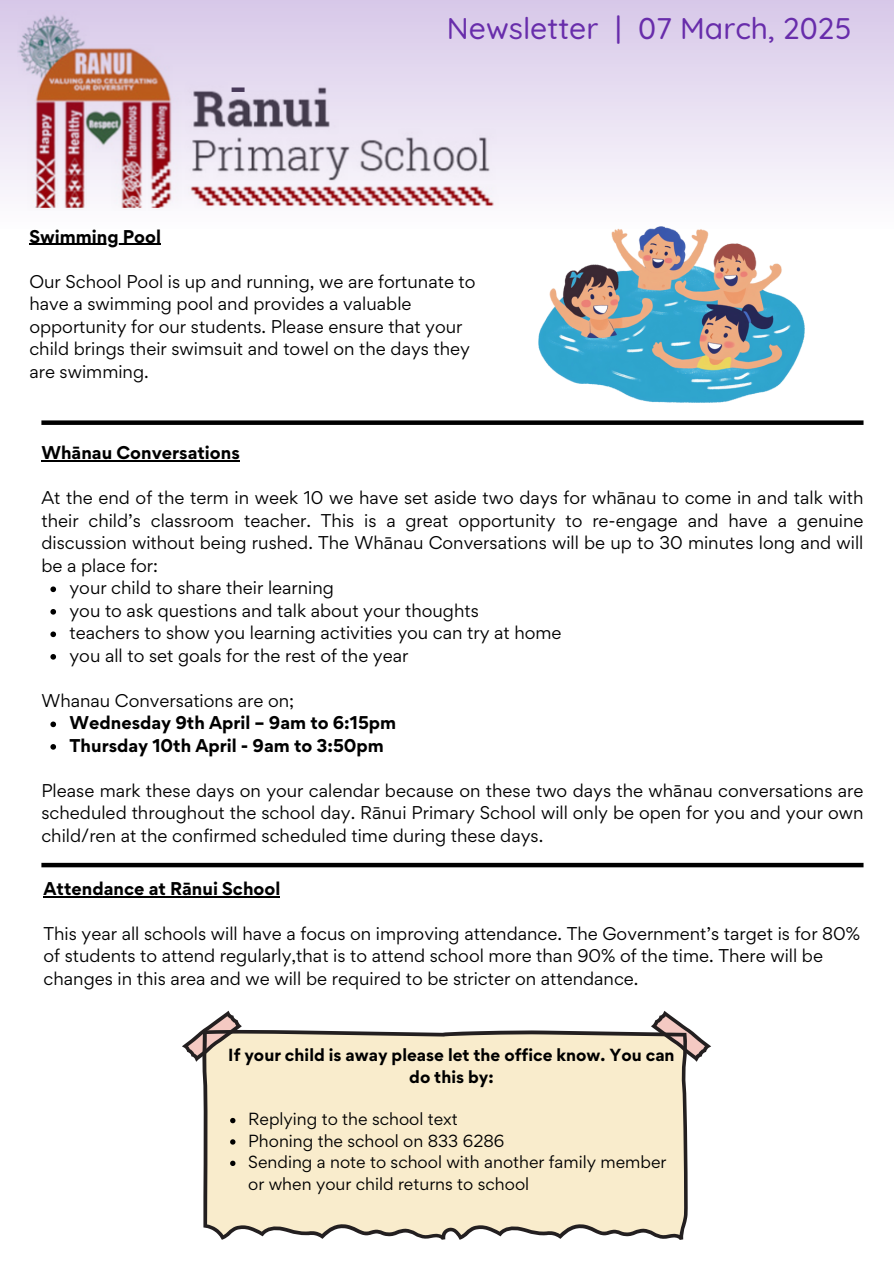
<style>
.page{position:relative;width:894px;height:1264px;background:#fff}
.page>*{position:absolute;margin:0;border:0;box-sizing:border-box;transform-origin:0 0}
.t1{font:40.5px "Anton";color:#433c4b}
.t2{font:500 30px "Quicksand";color:#682dab}
.t3{font:16.5px/22.5px "Gordita";color:#000;text-align:justify}
.t4{font:700 16.5px "Gordita";color:#000}
.t5{font:15.6px/21.3px "Gordita";color:#000}
.t6{font:700 15.6px/21.3px "Gordita";color:#000;text-align:center}
</style>
<div class="page">
<svg style="left:0;top:0;width:893px;height:210px"></svg>
<div style="left:41px;top:420px;width:822px;height:5px;background:#000"></div>
<img style="left:538px;top:226px;width:266px;height:177px">
<div style="left:41px;top:862px;width:822px;height:5px;background:#000"></div>
<hr style="left:41px;top:460px;width:199px;height:1px;background:#000">
<svg style="left:50px;top:586px;width:6px;height:6px"></svg>
<svg style="left:50px;top:609px;width:6px;height:5px"></svg>
<svg style="left:50px;top:631px;width:6px;height:6px"></svg>
<svg style="left:50px;top:654px;width:6px;height:5px"></svg>
<svg style="left:50px;top:721px;width:6px;height:6px"></svg>
<svg style="left:50px;top:744px;width:6px;height:5px"></svg>
<hr style="left:29px;top:244px;width:132px;height:1px;background:#000">
<hr style="left:44px;top:896px;width:236px;height:1px;background:#000">
<svg style="left:202px;top:1029px;width:486px;height:210px;background:#efe3c6"></svg>
<svg style="left:650px;top:1011px;width:61px;height:50px"></svg>
<svg style="left:182px;top:1010px;width:60px;height:51px"></svg>
<svg style="left:230px;top:1117px;width:5px;height:6px"></svg>
<svg style="left:230px;top:1139px;width:5px;height:5px"></svg>
<svg style="left:230px;top:1160px;width:5px;height:5px"></svg>
<p class="t1" style="left:231px;top:39px;width:16px">_</p>
<p class="t2" style="left:447px;top:9px;width:406px">Newsletter | 07 March, 2025</p>
<p class="t4" style="left:29px;top:225px;width:133px">Swimming Pool</p>
<p class="t3" style="left:29px;top:270px;width:447px;text-align:left">Our School Pool is up and running, we are fortunate to have a swimming pool and provides a valuable opportunity for our students. Please ensure that your child brings their swimsuit and towel on the days they are swimming.</p>
<p class="t4" style="left:41px;top:442px;width:200px">Whānau Conversations</p>
<h1 class="t3" style="left:41px;top:486px;width:823px">At the end of the term in week 10 we have set aside two days for whānau to come in and talk with their child’s classroom teacher. This is a great opportunity to re-engage and have a genuine discussion without being rushed. The Whānau Conversations will be up to 30 minutes long and will be a place for:</h1>
<h2 class="t3" style="left:69px;top:576px;width:266px">your child to share their learning</h2>
<p class="t3" style="left:69px;top:599px;width:411px">you to ask questions and talk about your thoughts</p>
<p class="t3" style="left:69px;top:621px;width:493px">teachers to show you learning activities you can try at home</p>
<p class="t3" style="left:69px;top:644px;width:340px">you all to set goals for the rest of the year</p>
<h2 class="t3" style="left:41px;top:689px;width:254px">Whanau Conversations are on;</h2>
<p class="t4" style="left:69px;top:712px;width:328px">Wednesday 9th April – 9am to 6:15pm</p>
<p class="t4" style="left:69px;top:734px;width:316px">Thursday 10th April - 9am to 3:50pm</p>
<p class="t3" style="left:41px;top:779px;width:823px">Please mark these days on your calendar because on these two days the whānau conversations are scheduled throughout the school day. Rānui Primary School will only be open for you and your own child/ren at the confirmed scheduled time during these days.</p>
<p class="t4" style="left:44px;top:877px;width:238px">Attendance at Rānui School</p>
<p class="t3" style="left:44px;top:922px;width:817px;text-align:left">This year all schools will have a focus on improving attendance. The Government’s target is for 80% of students to attend regularly,that is to attend school more than 90% of the time. There will be changes in this area and we will be required to be stricter on attendance.</p>
<p class="t6" style="left:228px;top:1044px;width:448px">If your child is away please let the office know. You can do this by:</p>
<p class="t5" style="left:248px;top:1108px;width:211px">Replying to the school text</p>
<p class="t5" style="left:248px;top:1129px;width:257px">Phoning the school on 833 6286</p>
<h2 class="t5" style="left:248px;top:1151px;width:419px">Sending a note to school with another family member or when your child returns to school</h2>
</div>
